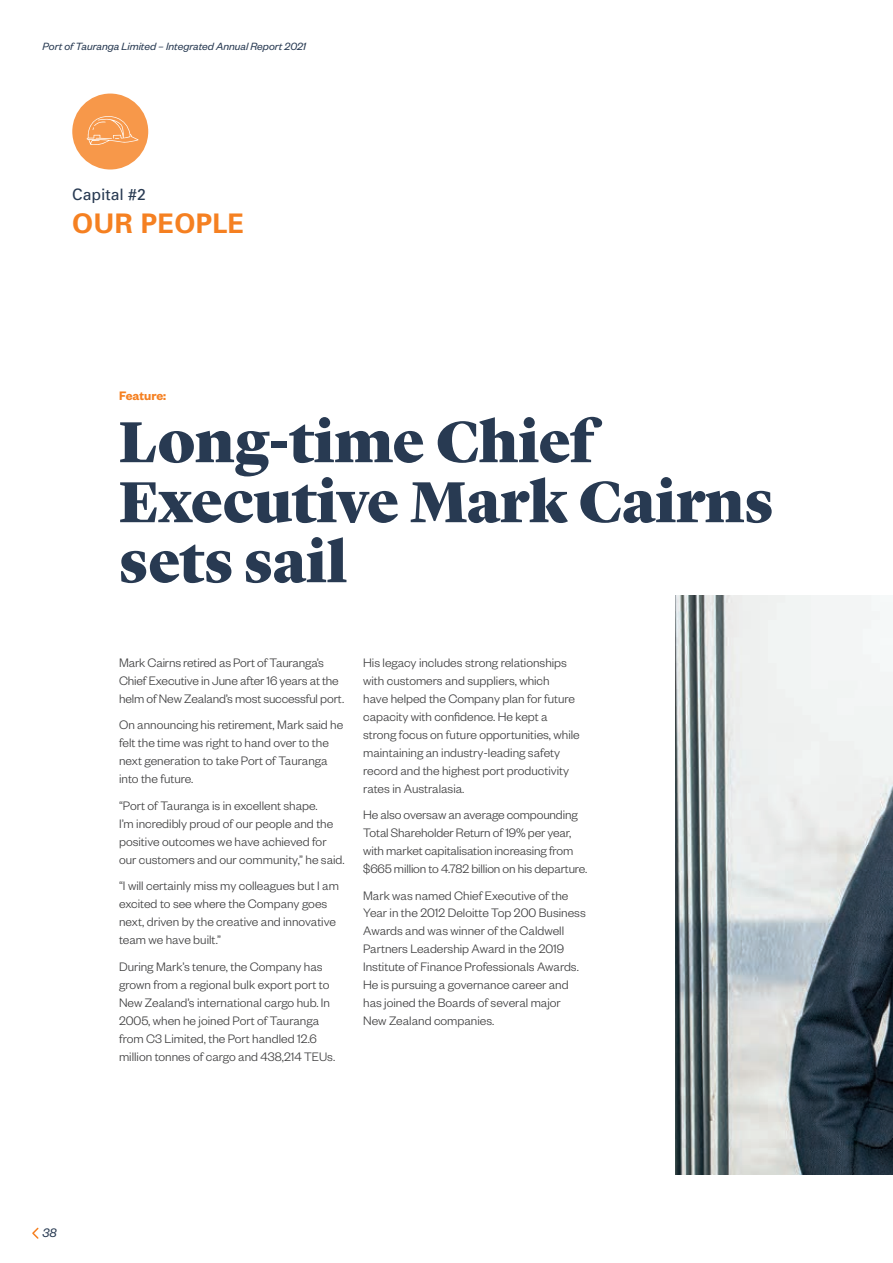
<style>
.page{position:relative;width:893px;height:1263px;background:#fff}
.page>*{position:absolute;margin:0;border:0;box-sizing:border-box;transform-origin:0 0}
.t1{font:900 60px/60px "Lyon Display";color:#283a52}
.t2{font:700 27px "Univers";letter-spacing:.01em;color:#f58021}
.t3{font:15.75px "Univers";color:#283a52}
.t4{font:300 13.5px/18px "Founders Grotesk";color:#3e3e3f}
.t5{font:600 13.5px "Founders Grotesk";color:#f58021}
.t6{font:italic 13.5px "Founders Grotesk";color:#283a52}
.t7{font:italic 11.55px "Founders Grotesk";color:#283a52}
</style>
<div class="page">
<div style="left:72px;top:94px;width:76px;height:75px;background:#f7984a;border-radius:50%"></div>
<svg style="left:87px;top:116px;width:52px;height:29px"></svg>
<svg style="left:675px;top:596px;width:218px;height:578px"></svg>
<svg style="left:32px;top:1227px;width:7px;height:12px"></svg>
<p class="t7" style="left:43px;top:39px;width:265px">Port of Tauranga Limited – Integrated Annual Report 2021</p>
<p class="t3" style="left:72px;top:184px;width:75px">Capital #2</p>
<h2 class="t2" style="left:72px;top:206px;width:173px">OUR PEOPLE</h2>
<p class="t5" style="left:119px;top:387px;width:49px">Feature:</p>
<h1 class="t1" style="left:119px;top:407px;width:656px">Long-time Chief<br>Executive Mark Cairns sets sail</h1>
<p class="t4" style="left:119px;top:653px;width:227px">Mark Cairns retired as Port of Tauranga’s<br>Chief Executive in June after 16 years at the helm of New Zealand’s most successful port.</p>
<p class="t4" style="left:119px;top:715px;width:226px">On announcing his retirement, Mark said he felt the time was right to hand over to the next generation to take Port of Tauranga into the future.</p>
<p class="t4" style="left:119px;top:796px;width:227px">“Port of Tauranga is in excellent shape.<br>I’m incredibly proud of our people and the positive outcomes we have achieved for our customers and our community,” he said.</p>
<p class="t4" style="left:119px;top:876px;width:221px">“I will certainly miss my colleagues but I am excited to see where the Company goes next, driven by the creative and innovative team we have built.”</p>
<p class="t4" style="left:119px;top:956px;width:218px">During Mark’s tenure, the Company has grown from a regional bulk export port to New Zealand’s international cargo hub. In 2005, when he joined Port of Tauranga from C3 Limited, the Port handled 12.6 million tonnes of cargo and 438,214 TEUs.</p>
<p class="t4" style="left:363px;top:652px;width:218px">His legacy includes strong relationships with customers and suppliers, which<br>have helped the Company plan for future capacity with confidence. He kept a strong focus on future opportunities, while maintaining an industry-leading safety record and the highest port productivity rates in Australasia.</p>
<p class="t4" style="left:363px;top:805px;width:226px">He also oversaw an average compounding Total Shareholder Return of 19% per year, with market capitalisation increasing from $665 million to 4.782 billion on his departure.</p>
<p class="t4" style="left:363px;top:885px;width:224px">Mark was named Chief Executive of the Year in the 2012 Deloitte Top 200 Business Awards and was winner of the Caldwell Partners Leadership Award in the 2019<br>Institute of Finance Professionals Awards.<br>He is pursuing a governance career and has joined the Boards of several major New Zealand companies.</p>
<p class="t6" style="left:43px;top:1225px;width:16px">38</p>
</div>
